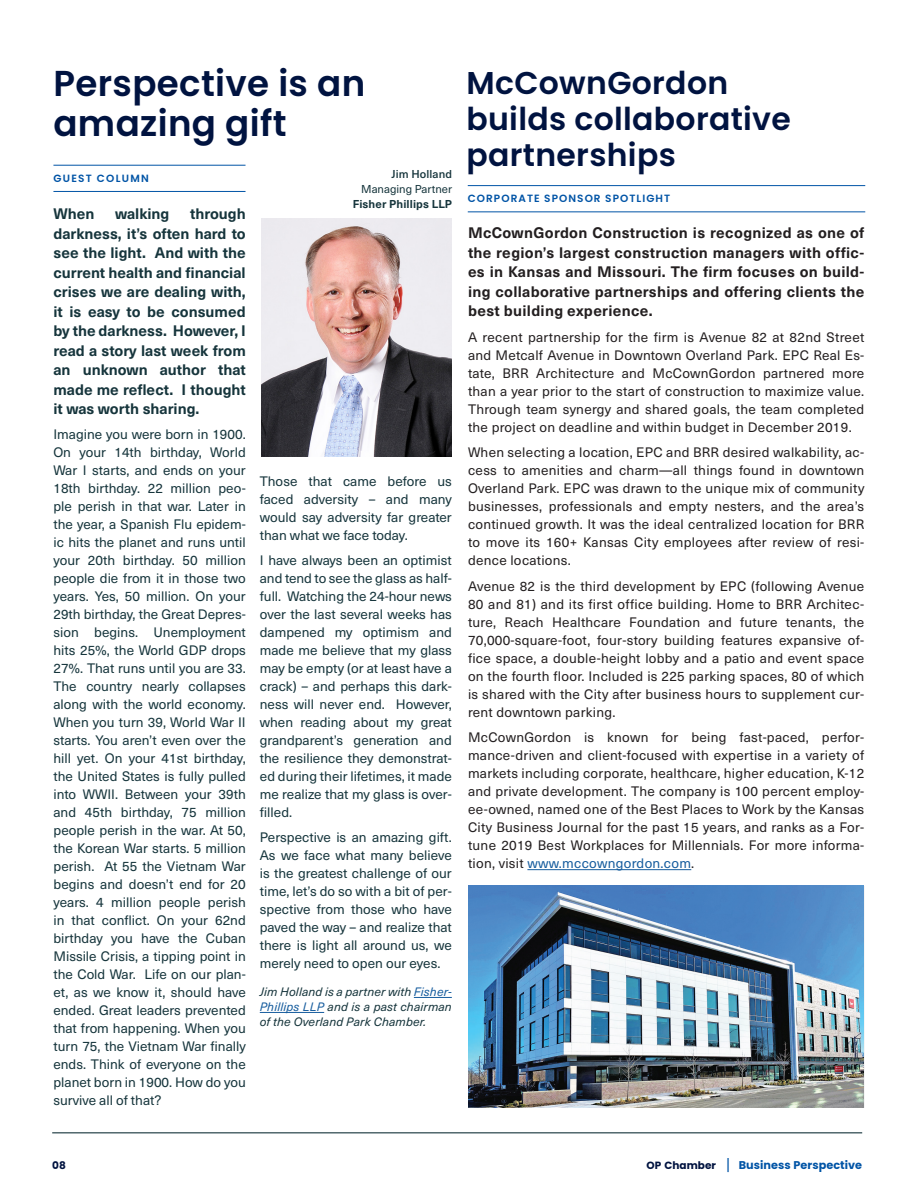
<style>
.page{position:relative;width:918px;height:1188px;background:#fff}
.page>*{position:absolute;margin:0;border:0;box-sizing:border-box;transform-origin:0 0}
.Headline{font:600 36px/40.5px "Poppins";letter-spacing:.01em;color:#001340}
.Headline-2{font:600 31.5px/36px "Poppins";letter-spacing:.01em;color:#001340}
.t1{font:700 15px/19.5px "Neue Haas Unica W1 G";color:#16353c;text-align:justify}
.body{font:700 15px/19.5px "Neue Haas Unica W1 G";letter-spacing:.02em;color:#231f20;text-align:justify}
.t2{font:13.5px/18px "Neue Haas Unica W1 G";color:#16353c;text-align:justify}
.body-2{font:13.5px/18px "Neue Haas Unica W1 G";letter-spacing:.02em;color:#231f20;text-align:justify}
.t3{font:italic 12px/15px "Neue Haas Unica W1 G";letter-spacing:.01em;color:#16353c;text-align:justify}
.t4{font:700 11.25px "Poppins";letter-spacing:.005em;color:#0154a6}
.t5{font:700 11.25px "Neue Haas Unica W1 G";letter-spacing:.01em;color:#16353c}
.t6{font:11.25px "Neue Haas Unica W1 G";color:#16353c}
.t7{font:500 11.25px "Neue Haas Unica W1 G";letter-spacing:.01em;color:#16353c}
.t8{font:600 10.5px "Poppins";letter-spacing:.1em;color:#0154a6}
.t9{font:600 10.5px "Poppins";letter-spacing:.12em;color:#0154a6}
.t10{font:700 10.5px "Poppins";color:#001340}
.s1{color:#175d9e}
.s2{font-size:10.5px;color:#001340}
.s3{font-family:"Neue Haas Unica W1 G";font-weight:400;font-size:15px}
</style>
<div class="page">
<hr style="left:52px;top:1132px;width:810px;height:1px;background:#16353c">
<img style="left:468px;top:886px;width:396px;height:222px">
<hr style="left:527px;top:869px;width:164px;height:1px;background:#175d9e">
<hr style="left:468px;top:185px;width:397px;height:1px;background:#0154a6">
<hr style="left:468px;top:211px;width:397px;height:1px;background:#0154a6">
<hr style="left:414px;top:997px;width:38px;height:1px;background:#175d9e">
<hr style="left:260px;top:1012px;width:64px;height:1px;background:#175d9e">
<img style="left:261px;top:218px;width:191px;height:239px">
<hr style="left:53px;top:165px;width:193px;height:1px;background:#0154a6">
<hr style="left:53px;top:191px;width:193px;height:1px;background:#0154a6">
<p class="Headline" style="left:53px;top:63px;width:313px">Perspective is an amazing gift</p>
<p class="t9" style="left:53px;top:172px;width:97px">GUEST COLUMN</p>
<p class="t1" style="left:53px;top:203px;width:194px;text-indent:137px">through darkness, it’s often hard to see the light. And with the current health and financial crises we are dealing with, it is easy to be consumed by the darkness. However, I read a story last week from an unknown author that made me reflect. I thought it was worth sharing.</p>
<p class="t2" style="left:53px;top:424px;width:194px">Imagine you were born in 1900.<br>On your 14th birthday, World War I starts, and ends on your 18th birthday. 22 million peo&shy;ple perish in that war. Later in the year, a Spanish Flu epidem&shy;ic hits the planet and runs until your 20th birthday. 50 million people die from it in those two years. Yes, 50 million. On your 29th birthday, the Great Depres&shy;sion begins. Unemployment hits 25%, the World GDP drops 27%. That runs until you are 33.<br>The country nearly collapses along with the world economy.<br>When you turn 39, World War II starts. You aren’t even over the hill yet. On your 41st birthday, the United States is fully pulled into WWII. Between your 39th and 45th birthday, 75 million people perish in the war. At 50, the Korean War starts. 5 million perish. At 55 the Vietnam War begins and doesn’t end for 20 years. 4 million people perish in that conflict. On your 62nd birthday you have the Cuban Missile Crisis, a tipping point in the Cold War. Life on our plan&shy;et, as we know it, should have ended. Great leaders prevented that from happening. When you turn 75, the Vietnam War finally ends. Think of everyone on the planet born in 1900. How do you survive all of that?</p>
<p class="t1" style="left:53px;top:203px;width:42px">When</p>
<p class="t1" style="left:115px;top:203px;width:56px">walking</p>
<p class="t7" style="left:391px;top:166px;width:62px">Jim Holland</p>
<p class="t6" style="left:361px;top:181px;width:92px">Managing Partner</p>
<p class="t5" style="left:353px;top:196px;width:101px">Fisher Phillips LLP</p>
<p class="t2" style="left:260px;top:472px;width:194px">Those that came before us faced adversity – and many would say adversity far greater than what we face today.</p>
<p class="t2" style="left:260px;top:550px;width:194px">I have always been an optimist and tend to see the glass as half&shy;full. Watching the 24-hour news over the last several weeks has dampened my optimism and made me believe that my glass may be empty (or at least have a crack) – and perhaps this dark&shy;ness will never end. However, when reading about my great grandparent’s generation and the resilience they demonstrat&shy;ed during their lifetimes, it made me realize that my glass is over&shy;filled.</p>
<p class="t2" style="left:260px;top:827px;width:194px">Perspective is an amazing gift.<br>As we face what many believe is the greatest challenge of our time, let’s do so with a bit of per&shy;spective from those who have paved the way – and realize that there is light all around us, we merely need to open our eyes.</p>
<p class="t3" style="left:260px;top:984px;width:194px">Jim Holland is a partner with <span class="s1">Fisher-Phillips LLP</span> and is a past chairman of the Overland Park Chamber.</p>
<p class="Headline-2" style="left:466px;top:65px;width:326px">McCownGordon builds collaborative partnerships</p>
<p class="t8" style="left:468px;top:193px;width:204px">CORPORATE SPONSOR SPOTLIGHT</p>
<p class="body" style="left:468px;top:222px;width:398px">McCownGordon Construction is recognized as one of the region’s largest construction managers with offic&shy;es in Kansas and Missouri. The firm focuses on build&shy;ing collaborative partnerships and offering clients the best building experience.</p>
<p class="body-2" style="left:468px;top:327px;width:398px">A recent partnership for the firm is Avenue 82 at 82nd Street and Metcalf Avenue in Downtown Overland Park. EPC Real Es&shy;tate, BRR Architecture and McCownGordon partnered more than a year prior to the start of construction to maximize value.<br>Through team synergy and shared goals, the team completed the project on deadline and within budget in December 2019.</p>
<p class="body-2" style="left:468px;top:443px;width:398px">When selecting a location, EPC and BRR desired walkability, ac&shy;cess to amenities and charm—all things found in downtown Overland Park. EPC was drawn to the unique mix of community businesses, professionals and empty nesters, and the area’s continued growth. It was the ideal centralized location for BRR to move its 160+ Kansas City employees after review of resi&shy;dence locations.</p>
<p class="body-2" style="left:468px;top:576px;width:398px">Avenue 82 is the third development by EPC (following Avenue 80 and 81) and its first office building. Home to BRR Architec&shy;ture, Reach Healthcare Foundation and future tenants, the 70,000-square-foot, four-story building features expansive of&shy;fice space, a double-height lobby and a patio and event space on the fourth floor. Included is 225 parking spaces, 80 of which is shared with the City after business hours to supplement cur&shy;rent downtown parking.</p>
<p class="body-2" style="left:468px;top:728px;width:398px">McCownGordon is known for being fast-paced, perfor&shy;mance-driven and client-focused with expertise in a variety of markets including corporate, healthcare, higher education, K-12 and private development. The company is 100 percent employ&shy;ee-owned, named one of the Best Places to Work by the Kansas City Business Journal for the past 15 years, and ranks as a For&shy;tune 2019 Best Workplaces for Millennials. For more informa&shy;tion, visit <span class="s1">www.mccowngordon.com</span>.</p>
<p class="t10" style="left:52px;top:1160px;width:15px">08</p>
<p class="t4" style="left:647px;top:1159px;width:217px"><span class="s2">OP Chamber</span> <span class="s3">|</span> Business Perspective</p>
</div>
